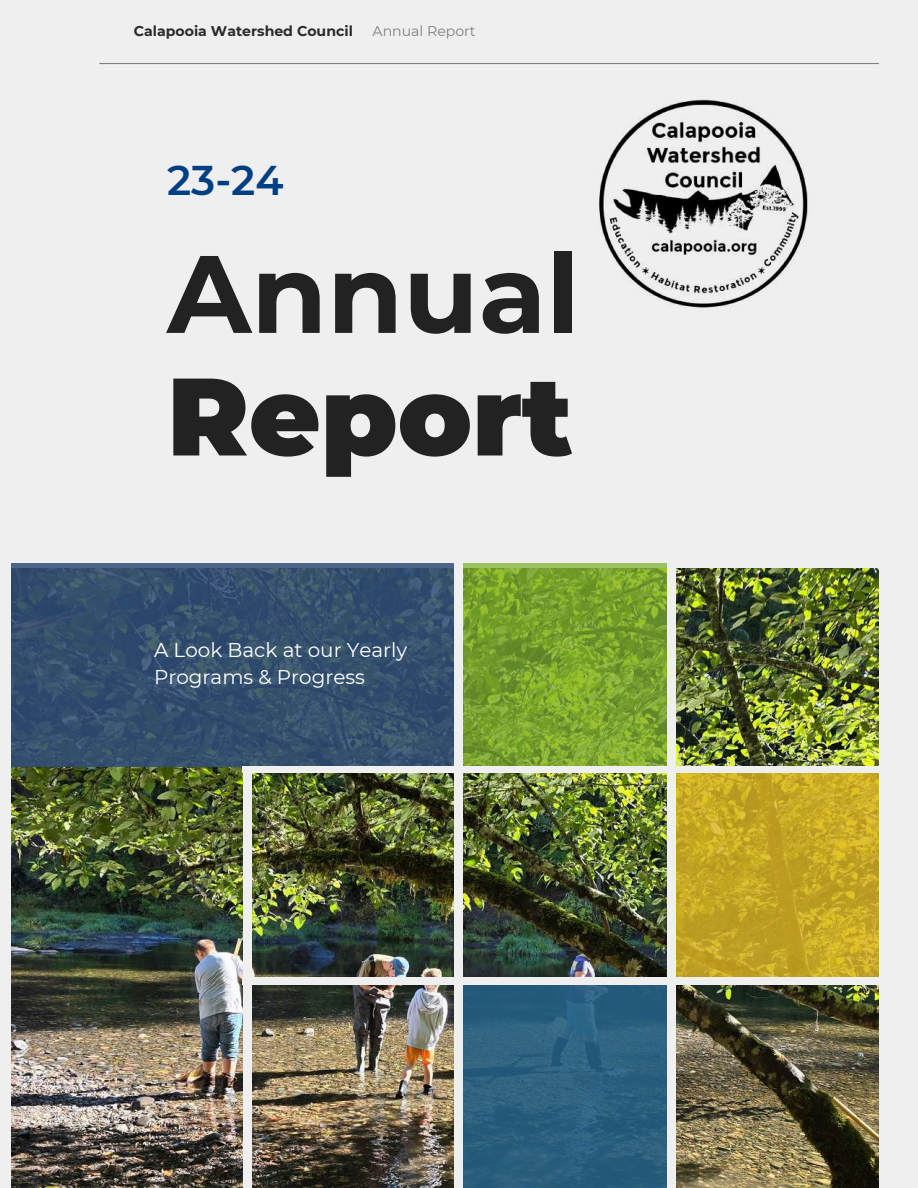
<style>
.page{position:relative;width:918px;height:1188px;background:#efefef}
.page>*{position:absolute;margin:0;border:0;box-sizing:border-box;transform-origin:0 0}
.t1{font:700 109.95px "Montserrat";color:#222}
.t2{font:900 109.95px "Montserrat";color:#222}
.t3{font:600 41.4px "Montserrat";color:#004082}
.t4{font:19.95px/27px "Montserrat";color:#fff}
.t5{font:700 14.1px "Montserrat";color:#2b2b2b}
.t6{font:14.1px "Montserrat";color:#808080}
</style>
<div class="page">
<img style="left:11px;top:568px;width:868px;height:620px">
<svg style="left:463px;top:563px;width:204px;height:203px"></svg>
<div style="left:463px;top:984px;width:204px;height:204px;background:#2a5f7d"></div>
<svg style="left:675px;top:773px;width:204px;height:204px"></svg>
<svg style="left:11px;top:563px;width:443px;height:203px;fill:#334e6c"></svg>
<hr style="left:99px;top:63px;width:780px;height:1px;background:#808080">
<div style="left:667px;top:563px;width:8px;height:625px;background:#efefef"></div>
<div style="left:455px;top:563px;width:8px;height:625px;background:#efefef"></div>
<div style="left:243px;top:766px;width:9px;height:422px;background:#efefef"></div>
<div style="left:243px;top:766px;width:636px;height:7px;background:#efefef"></div>
<div style="left:243px;top:977px;width:636px;height:7px;background:#efefef"></div>
<img style="left:599px;top:99px;width:209px;height:209px">
<p class="t5" style="left:134px;top:22px;width:221px">Calapooia Watershed Council</p>
<p class="t6" style="left:373px;top:22px;width:105px">Annual Report</p>
<h2 class="t3" style="left:167px;top:155px;width:118px">23-24</h2>
<h1 class="t1" style="left:167px;top:226px;width:414px">Annual</h1>
<h1 class="t2" style="left:167px;top:349px;width:407px">Report</h1>
<p class="t4" style="left:154px;top:636px;width:255px">A Look Back at our Yearly<br>Programs &amp; Progress</p>
</div>
